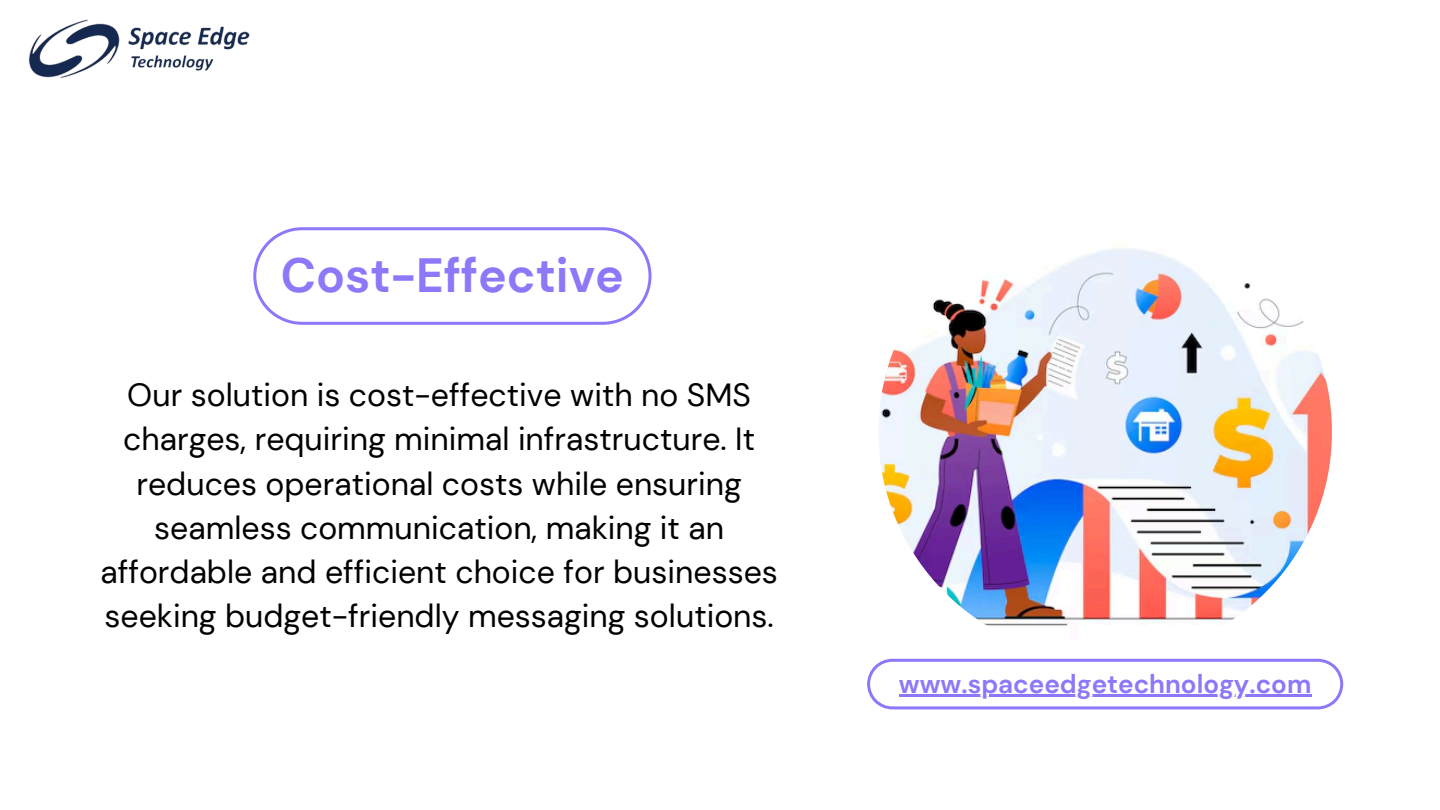
<style>
.page{position:relative;width:1440px;height:810px;background:#fff}
.page>*{position:absolute;margin:0;border:0;box-sizing:border-box;transform-origin:0 0}
.t1{font:700 48px "DM Sans";color:#8e77f8}
.t2{font:32px/44.2px "DM Sans";color:#000;text-align:center}
.t3{font:700 26px "DM Sans";color:#8e77f8}
</style>
<div class="page">
<img style="left:878px;top:205px;width:454px;height:454px;border-radius:50%">
<img style="left:29px;top:19px;width:221px;height:59px">
<svg style="left:253px;top:227px;width:399px;height:98px"></svg>
<svg style="left:867px;top:659px;width:476px;height:50px"></svg>
<hr style="left:899px;top:694px;width:412px;height:2px;background:#8e77f8">
<h1 class="t1" style="left:281px;top:245px;width:345px">Cost-Effective</h1>
<h2 class="t2" style="left:100px;top:373px;width:679px">Our solution is cost-effective with no SMS charges, requiring minimal infrastructure. It reduces operational costs while ensuring seamless communication, making it an affordable and efficient choice for businesses seeking budget-friendly messaging solutions.</h2>
<p class="t3" style="left:899px;top:667px;width:414px">www.spaceedgetechnology.com</p>
</div>
